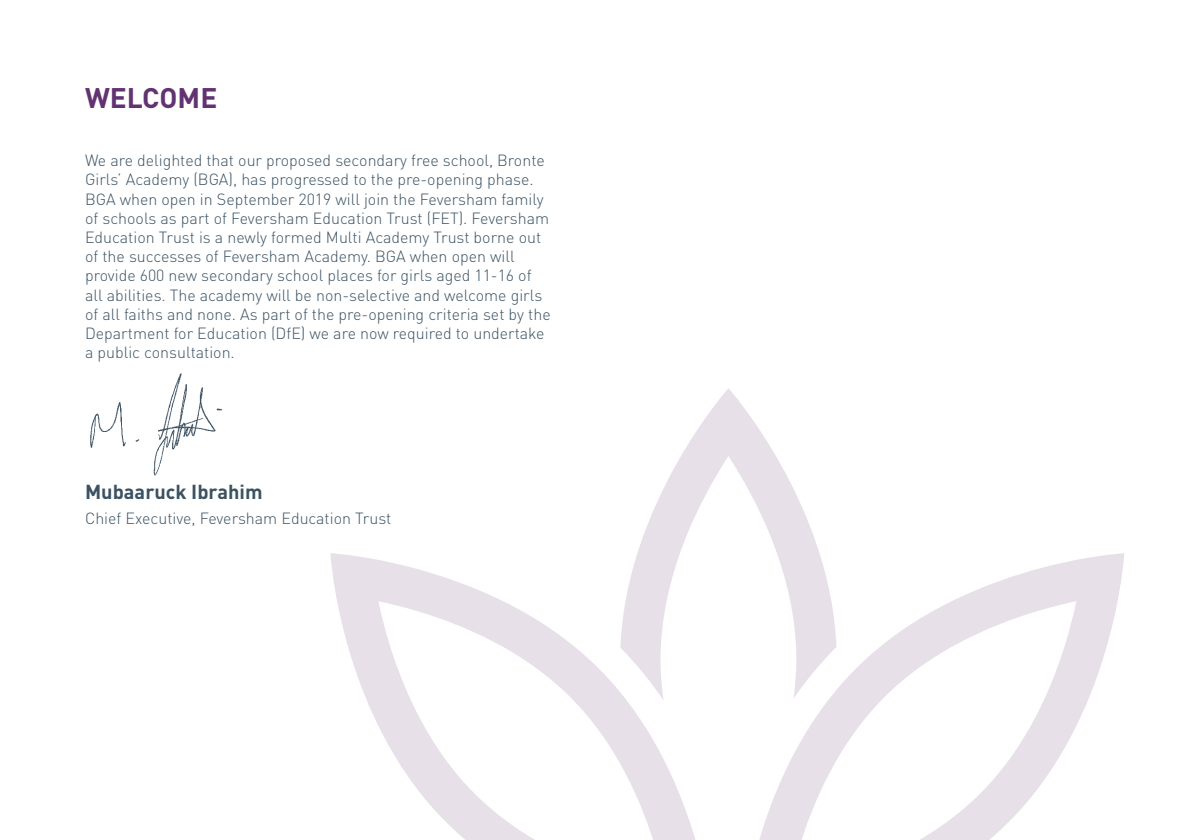
<style>
.page{position:relative;width:1191px;height:840px;background:#fff}
.page>*{position:absolute;margin:0;border:0;box-sizing:border-box;transform-origin:0 0}
.t1{font:700 28px "DIN";color:#633371}
.t2{font:700 20px "DIN";color:#3b5262}
.t3{font:300 16px/19.2px "DIN";color:#3b5262}
</style>
<div class="page">
<svg style="left:330px;top:553px;width:794px;height:286px"></svg>
<svg style="left:620px;top:388px;width:216px;height:312px"></svg>
<img style="left:90px;top:373px;width:133px;height:103px">
<p class="t1" style="left:85px;top:80px;width:134px">WELCOME</p>
<p class="t3" style="left:85px;top:150px;width:467px">We are delighted that our proposed secondary free school, Bronte Girls’ Academy (BGA), has progressed to the pre-opening phase.<br>BGA when open in September 2019 will join the Feversham family of schools as part of Feversham Education Trust (FET). Feversham Education Trust is a newly formed Multi Academy Trust borne out of the successes of Feversham Academy. BGA when open will provide 600 new secondary school places for girls aged 11-16 of all abilities. The academy will be non-selective and welcome girls of all faiths and none. As part of the pre-opening criteria set by the Department for Education (DfE) we are now required to undertake a public consultation.</p>
<p class="t2" style="left:85px;top:478px;width:179px">Mubaaruck Ibrahim</p>
<p class="t3" style="left:85px;top:508px;width:308px">Chief Executive, Feversham Education Trust</p>
</div>
